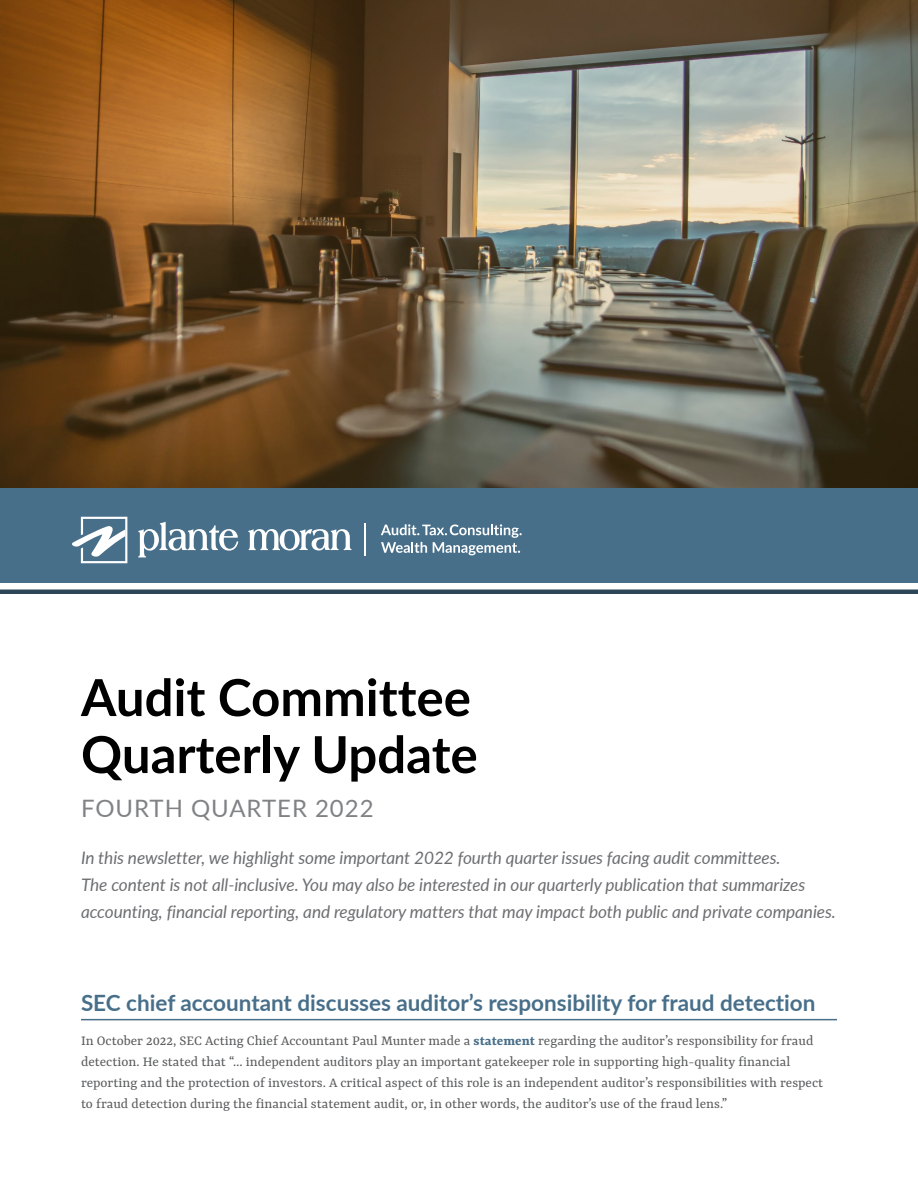
<style>
.page{position:relative;width:918px;height:1188px;background:#fff}
.page>*{position:absolute;margin:0;border:0;box-sizing:border-box;transform-origin:0 0}
.t1{font:700 51px/57px "Lato";color:#000}
.t2{font:24px "Lato";letter-spacing:.04em;color:#808285}
.t3{font:700 22.5px "Lato";color:#486f8a}
.t4{font:italic 17.25px/27px "Lato";letter-spacing:-.005em;color:#6d6e71}
.t5{font:15px/21px "Rasa";color:#58595b}
.s1{font-weight:700;color:#486f8a}
</style>
<div class="page">
<hr style="left:81px;top:1019px;width:756px;height:1px;background:#486f8a">
<img style="left:0;top:0;width:918px;height:488px">
<div style="left:0;top:488px;width:918px;height:95px;background:#486f8a"></div>
<hr style="left:0;top:590px;width:918px;height:4px;background:#2d4657">
<svg style="left:72px;top:517px;width:55px;height:46px"></svg>
<svg style="left:138px;top:522px;width:100px;height:35px"></svg>
<svg style="left:248px;top:529px;width:104px;height:21px"></svg>
<svg style="left:381px;top:524px;width:141px;height:31px"></svg>
<hr style="left:365px;top:524px;width:1px;height:32px;background:#fff">
<h1 class="t1" style="left:81px;top:667px;width:398px">Audit Committee<br>Quarterly Update</h1>
<h2 class="t2" style="left:81px;top:791px;width:294px">FOURTH QUARTER 2022</h2>
<p class="t4" style="left:81px;top:843px;width:756px">In this newsletter, we highlight some important 2022 fourth quarter issues facing audit committees.<br>The content is not all-inclusive. You may also be interested in our quarterly publication that summarizes accounting, financial reporting, and regulatory matters that may impact both public and private companies.</p>
<h3 class="t3" style="left:81px;top:986px;width:736px">SEC chief accountant discusses auditor’s responsibility for fraud detection</h3>
<p class="t5" style="left:81px;top:1031px;width:744px">In October 2022, SEC Acting Chief Accountant Paul Munter made a <span class="s1">statement</span> regarding the auditor’s responsibility for fraud detection. He stated that “… independent auditors play an important gatekeeper role in supporting high-quality financial reporting and the protection of investors. A critical aspect of this role is an independent auditor’s responsibilities with respect to fraud detection during the financial statement audit, or, in other words, the auditor’s use of the fraud lens.”</p>
</div>
